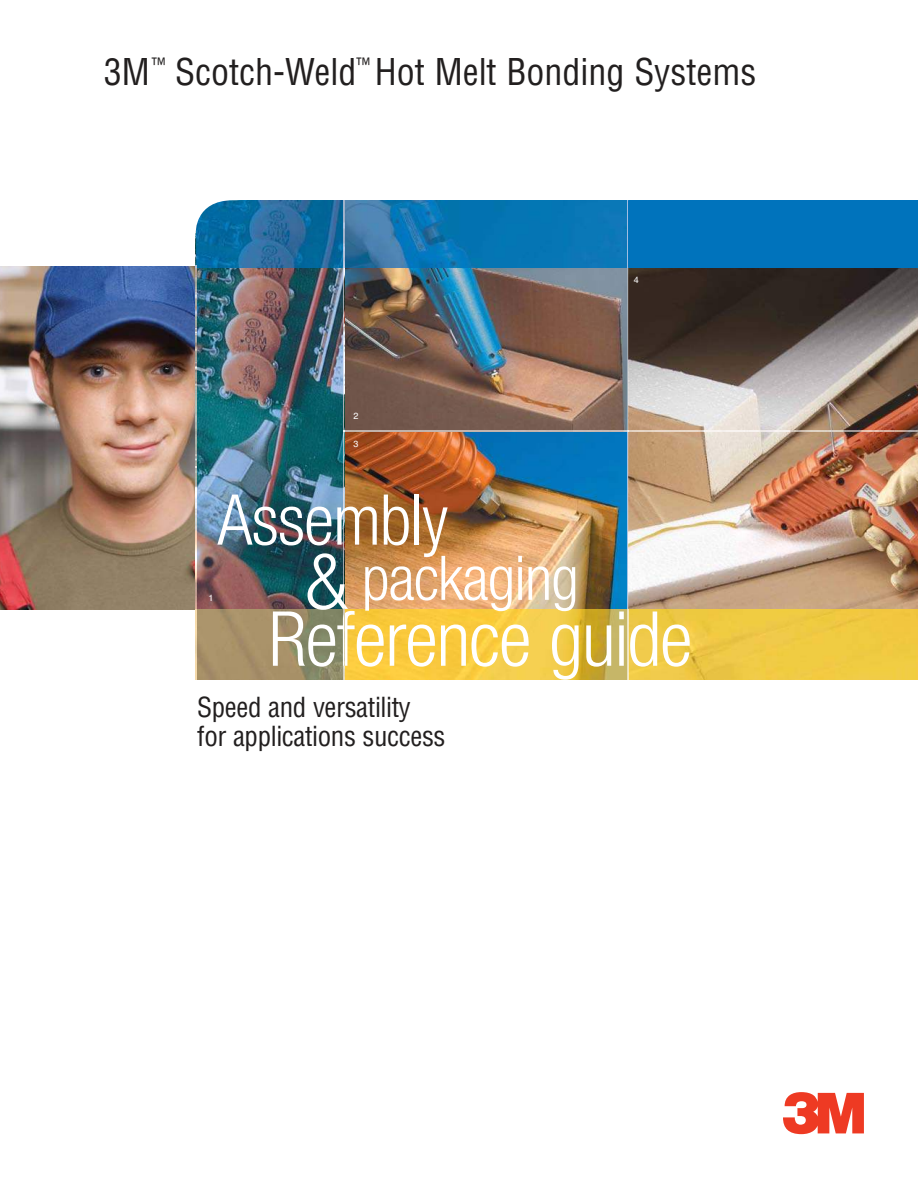
<style>
.page{position:relative;width:918px;height:1188px;background:#fff}
.page>*{position:absolute;margin:0;border:0;box-sizing:border-box;transform-origin:0 0}
.t1{font:300 condensed 76.05px "Helvetica Neue";letter-spacing:-.015em;color:#fff}
.t2{font:300 condensed 70.05px "Helvetica Neue";letter-spacing:-.015em;color:#fff}
.t3{font:300 condensed 61.65px "Helvetica Neue";letter-spacing:-.015em;color:#fff}
.t4{font:60px "Logo 3 Mtt";color:#ee3a23}
.t5{font:condensed 36px "Helvetica";color:#221f1f}
.t6{font:condensed 27px/28.5px "Helvetica";letter-spacing:-.015em;color:#221f1f}
.t7{font:4.35px "Helvetica";color:#fff}
.s1{font-size:77.7px}
</style>
<div class="page">
<img style="left:629px;top:268px;width:289px;height:342px">
<img style="left:345px;top:267px;width:282px;height:164px">
<img style="left:345px;top:432px;width:282px;height:178px">
<img style="left:0;top:267px;width:195px;height:343px">
<img style="left:197px;top:610px;width:721px;height:69px">
<img style="left:629px;top:267px;width:289px;height:1px">
<img style="left:196px;top:200px;width:431px;height:67px">
<div style="left:628px;top:200px;width:290px;height:67px;background:#0073bc"></div>
<img style="left:198px;top:200px;width:147px;height:479px">
<svg style="left:195px;top:265px;width:2px;height:415px"></svg>
<hr style="left:343px;top:553px;width:1px;height:57px;background:#fff">
<hr style="left:343px;top:495px;width:1px;height:62px;background:#fff">
<hr style="left:343px;top:611px;width:1px;height:69px;background:#fff">
<img style="left:627px;top:200px;width:2px;height:479px">
<hr style="left:628px;top:200px;width:1px;height:67px;background:#a1bde2">
<hr style="left:627px;top:611px;width:1px;height:69px;background:#fff">
<img style="left:345px;top:431px;width:573px;height:1px">
<svg style="left:195px;top:200px;width:77px;height:47px;background:#2177aa"></svg>
<h3 class="t5" style="left:104px;top:57px;width:654px">3M<sup>™</sup> Scotch-Weld<sup>™</sup> Hot Melt Bonding Systems</h3>
<p class="t7" style="left:354px;top:415px;width:7px">2</p>
<p class="t7" style="left:354px;top:443px;width:7px">3</p>
<p class="t7" style="left:634px;top:279px;width:7px">4</p>
<h2 class="t2" style="left:217px;top:494px;width:232px">Assembly</h2>
<h3 class="t3" style="left:306px;top:555px;width:274px"><span class="s1">&amp;</span> packaging</h3>
<p class="t7" style="left:209px;top:597px;width:7px">1</p>
<h1 class="t1" style="left:269px;top:611px;width:425px">Reference guide</h1>
<p class="t6" style="left:197px;top:695px;width:250px">Speed and versatility for applications success</p>
<h3 class="t4" style="left:783px;top:1078px;width:96px">3</h3>
</div>
